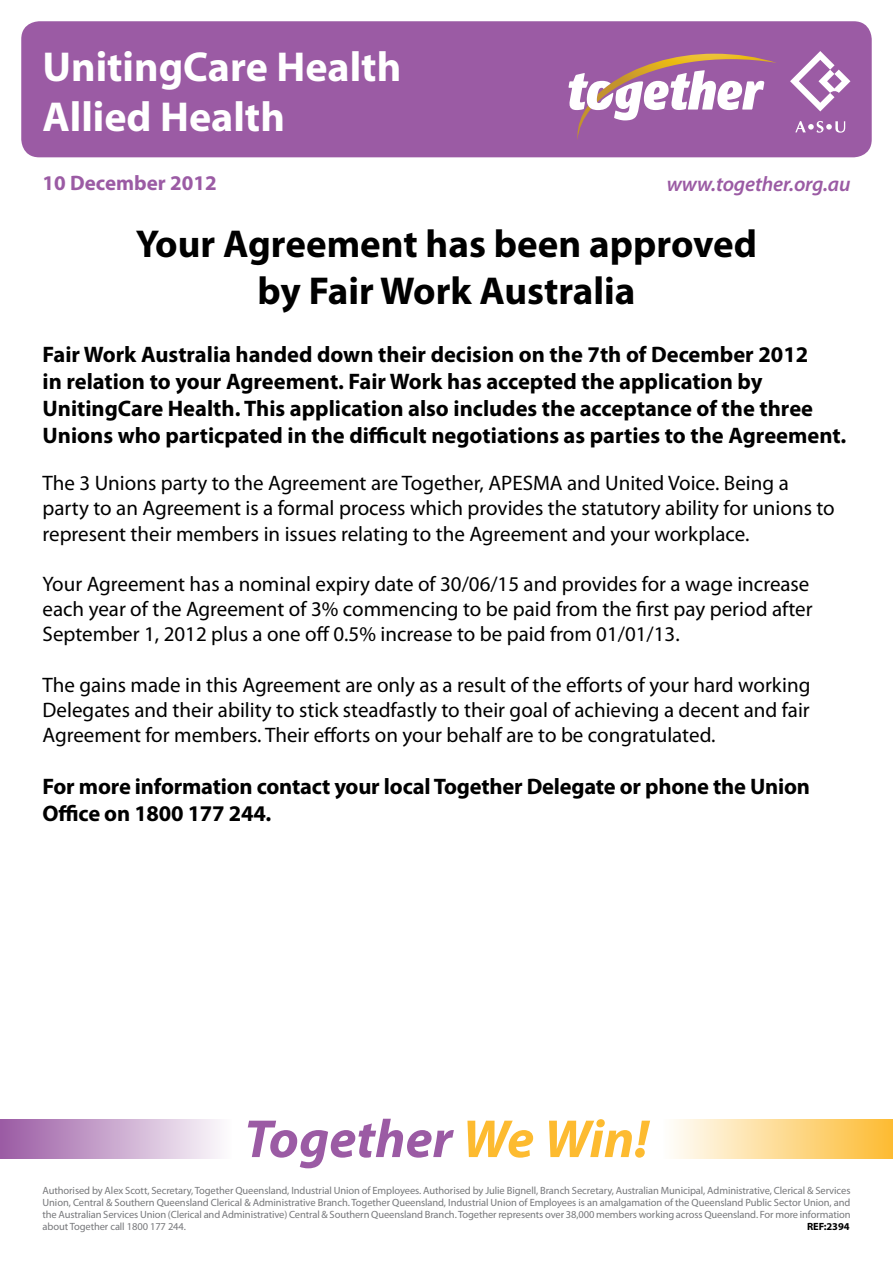
<style>
.page{position:relative;width:893px;height:1263px;background:#fff}
.page>*{position:absolute;margin:0;border:0;box-sizing:border-box;transform-origin:0 0}
.t1{font:italic 700 54px "Myriad Pro";color:#9b5ba4}
.t2{font:700 42px/50.4px "Myriad";color:#fff}
.t3{font:700 39px/46.8px "Myriad Pro";color:#000;text-align:center}
.t4{font:700 22.5px/27px "Myriad Pro";color:#000}
.t5{font:21px/25.2px "Myriad Pro";color:#000}
.t6{font:italic 600 21px "Myriad Pro";letter-spacing:-.01em;color:#9b5ba4}
.t7{font:700 21px "Myriad Pro";color:#9b5ba4}
.t8{font:10.5px/12px "Myriad Pro";letter-spacing:-.01em;color:#77787b;text-align:justify}
.t9{font:700 10.5px "Myriad Pro";letter-spacing:-.01em;color:#000}
.s1{color:#fdbb30}
</style>
<div class="page">
<div style="left:21px;top:21px;width:851px;height:136px;background:#9b5ba4;border-radius:18px"></div>
<svg style="left:568px;top:54px;width:208px;height:86px"></svg>
<svg style="left:790px;top:51px;width:60px;height:60px"></svg>
<svg style="left:795px;top:121px;width:50px;height:12px"></svg>
<div style="left:0;top:1119px;width:232px;height:40px;background:linear-gradient(to right,#9a5aa3,#fdfcfd)"></div>
<div style="left:661px;top:1119px;width:232px;height:40px;background:linear-gradient(to right,#feffff,#fdbc33)"></div>
<h2 class="t2" style="left:43px;top:43px;width:360px">UnitingCare Health<br>Allied Health</h2>
<p class="t7" style="left:43px;top:169px;width:176px">10 December 2012</p>
<p class="t6" style="left:667px;top:170px;width:185px">www.together.org.au</p>
<h3 class="t3" style="left:136px;top:219px;width:623px">Your Agreement has been approved by Fair Work Australia</h3>
<p class="t4" style="left:43px;top:341px;width:805px">Fair Work Australia handed down their decision on the 7th of December 2012<br>in relation to your Agreement. Fair Work has accepted the application by UnitingCare Health. This application also includes the acceptance of the three Unions who particpated in the difficult negotiations as parties to the Agreement.</p>
<p class="t5" style="left:43px;top:470px;width:794px">The 3 Unions party to the Agreement are Together, APESMA and United Voice. Being a party to an Agreement is a formal process which provides the statutory ability for unions to represent their members in issues relating to the Agreement and your workplace.</p>
<p class="t5" style="left:43px;top:571px;width:772px">Your Agreement has a nominal expiry date of 30/06/15 and provides for a wage increase each year of the Agreement of 3% commencing to be paid from the first pay period after<br>September 1, 2012 plus a one off 0.5% increase to be paid from 01/01/13.</p>
<p class="t5" style="left:43px;top:672px;width:769px;text-align:justify">The gains made in this Agreement are only as a result of the efforts of your hard working Delegates and their ability to stick steadfastly to their goal of achieving a decent and fair Agreement for members. Their efforts on your behalf are to be congratulated.</p>
<p class="t4" style="left:43px;top:773px;width:769px">For more information contact your local Together Delegate or phone the Union<br>Office on 1800 177 244.</p>
<h1 class="t1" style="left:244px;top:1104px;width:406px">Together <span class="s1">We Win!</span></h1>
<p class="t8" style="left:43px;top:1184px;width:809px">Authorised by Alex Scott, Secretary, Together Queensland, Industrial Union of Employees. Authorised by Julie Bignell, Branch Secretary, Australian Municipal, Administrative, Clerical &amp; Services Union, Central &amp; Southern Queensland Clerical &amp; Administrative Branch. Together Queensland, Industrial Union of Employees is an amalgamation of the Queensland Public Sector Union, and the Australian Services Union (Clerical and Administrative) Central &amp; Southern Queensland Branch. Together represents over 38,000 members working across Queensland. For more information about Together call 1800 177 244.</p>
<p class="t9" style="left:807px;top:1219px;width:44px">REF:2394</p>
</div>
